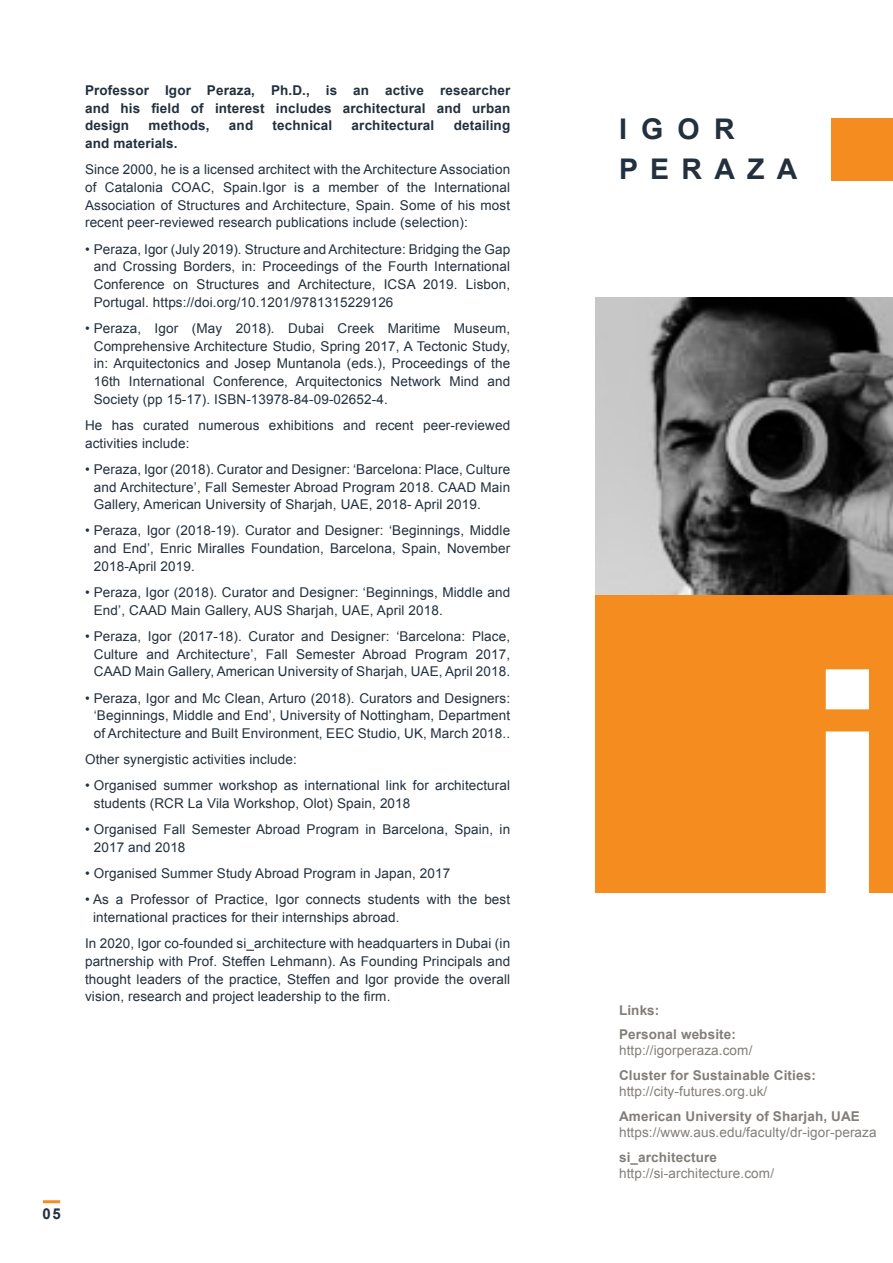
<style>
.page{position:relative;width:893px;height:1263px;background:#fff}
.page>*{position:absolute;margin:0;border:0;box-sizing:border-box;transform-origin:0 0}
.t1{font:700 315px "Arial";color:#fff}
.t2{font:700 28.5px "Arial";letter-spacing:.43em;color:#23303d}
.t3{font:700 15px "Arial";color:#23303d}
.t4{font:13.5px/17.7px "Arial";letter-spacing:.01em;color:#23303d;text-align:justify}
.t5{font:700 13.5px/17.7px "Arial";letter-spacing:.01em;color:#23303d;text-align:justify}
.t6{font:13.5px/16.2px "Arial";letter-spacing:.01em;color:#827e7a}
.t7{font:700 13.5px/16.2px "Arial";letter-spacing:.01em;color:#827e7a}
.s1{font-weight:700}
.s2{font-weight:400}
</style>
<div class="page">
<hr style="left:43px;top:1200px;width:17px;height:3px;background:#f48c1f">
<img style="left:595px;top:298px;width:298px;height:297px">
<div style="left:595px;top:595px;width:298px;height:298px;background:#f48c1f"></div>
<div style="left:831px;top:118px;width:62px;height:62px;background:#f48c1f"></div>
<p class="t5" style="left:85px;top:82px;width:427px">Professor Igor Peraza, Ph.D., is an active researcher and his field of interest includes architectural and urban design</p>
<p class="t5" style="left:149px;top:117px;width:62px">methods,</p>
<p class="t5" style="left:229px;top:117px;width:26px">and</p>
<p class="t5" style="left:273px;top:117px;width:61px">technical</p>
<p class="t5" style="left:352px;top:117px;width:84px">architectural</p>
<p class="t5" style="left:454px;top:117px;width:58px">detailing</p>
<p class="t5" style="left:85px;top:135px;width:94px">and materials.</p>
<p class="t4" style="left:85px;top:161px;width:427px">Since 2000, he is a licensed architect with the Architecture Association of Catalonia COAC, Spain.Igor is a member of the International Association of Structures and Architecture, Spain. Some of his most recent peer-reviewed research publications include (selection):</p>
<p class="t4" style="left:94px;top:240px;width:418px;text-indent:-9px">• Peraza, Igor (July 2019). Structure and Architecture: Bridging the Gap and Crossing Borders, in: Proceedings of the Fourth International Conference on Structures and Architecture, ICSA 2019. Lisbon, Portugal. https://doi.org/10.1201/9781315229126</p>
<p class="t4" style="left:94px;top:319px;width:418px;text-indent:-9px">• Peraza, Igor (May 2018). Dubai Creek Maritime Museum, Comprehensive Architecture Studio, Spring 2017, A Tectonic Study, in: Arquitectonics and Josep Muntanola (eds.), Proceedings of the 16th International Conference, Arquitectonics Network Mind and Society (pp 15-17). ISBN-13978-84-09-02652-4.</p>
<p class="t4" style="left:85px;top:416px;width:427px">He has curated numerous exhibitions and recent peer-reviewed activities include:</p>
<p class="t4" style="left:94px;top:460px;width:418px;text-indent:-9px">• Peraza, Igor (2018). Curator and Designer: ‘Barcelona: Place, Culture and Architecture’, Fall Semester Abroad Program 2018. CAAD Main Gallery, American University of Sharjah, UAE, 2018- April 2019.</p>
<p class="t4" style="left:94px;top:522px;width:418px;text-indent:-9px">• Peraza, Igor (2018-19). Curator and Designer: ‘Beginnings, Middle and End’, Enric Miralles Foundation, Barcelona, Spain, November 2018-April 2019.</p>
<p class="t4" style="left:94px;top:584px;width:418px;text-indent:-9px">• Peraza, Igor (2018). Curator and Designer: ‘Beginnings, Middle and<br>End’, CAAD Main Gallery, AUS Sharjah, UAE, April 2018.</p>
<p class="t4" style="left:94px;top:627px;width:418px;text-indent:-9px">• Peraza, Igor (2017-18). Curator and Designer: ‘Barcelona: Place, Culture and Architecture’, Fall Semester Abroad Program 2017, CAAD Main Gallery, American University of Sharjah, UAE, April 2018.</p>
<p class="t4" style="left:94px;top:689px;width:418px;text-indent:-9px">• Peraza, Igor and Mc Clean, Arturo (2018). Curators and Designers: ‘Beginnings, Middle and End’, University of Nottingham, Department of Architecture and Built Environment, EEC Studio, UK, March 2018..</p>
<p class="t4" style="left:85px;top:751px;width:213px">Other synergistic activities include:</p>
<p class="t4" style="left:94px;top:777px;width:418px;text-indent:-9px">• Organised summer workshop as international link for architectural students (RCR La Vila Workshop, Olot) Spain, 2018</p>
<p class="t4" style="left:94px;top:821px;width:418px;text-indent:-9px">• Organised Fall Semester Abroad Program in Barcelona, Spain, in<br>2017 and 2018</p>
<p class="t4" style="left:85px;top:865px;width:367px">• Organised Summer Study Abroad Program in Japan, 2017</p>
<p class="t4" style="left:93px;top:891px;width:419px;text-indent:-8px">• As a Professor of Practice, Igor connects students with the best international practices for their internships abroad.</p>
<p class="t4" style="left:85px;top:935px;width:427px">In 2020, Igor co-founded si_architecture with headquarters in Dubai (in partnership with Prof. Steffen Lehmann). As Founding Principals and thought leaders of the practice, Steffen and Igor provide the overall vision, research and project leadership to the firm.</p>
<p class="t3" style="left:43px;top:1204px;width:20px">05</p>
<p class="t2" style="left:619px;top:110px;width:117px">IGOR</p>
<p class="t2" style="left:619px;top:150px;width:180px">PERAZA</p>
<p class="t1" style="left:803px;top:574px;width:89px">i</p>
<p class="t7" style="left:619px;top:1002px;width:42px">Links:</p>
<p class="t6" style="left:619px;top:1026px;width:135px"><span class="s1">Personal website: </span>http://igorperaza.com/</p>
<p class="t7" style="left:619px;top:1068px;width:198px">Cluster for Sustainable Cities: <span class="s2">http://city-futures.org.uk/</span></p>
<p class="t6" style="left:619px;top:1108px;width:259px"><span class="s1">American University of Sharjah, UAE </span>https://www.aus.edu/faculty/dr-igor-peraza</p>
<p class="t6" style="left:619px;top:1149px;width:157px"><span class="s1">si_architecture </span>http://si-architecture.com/</p>
</div>
